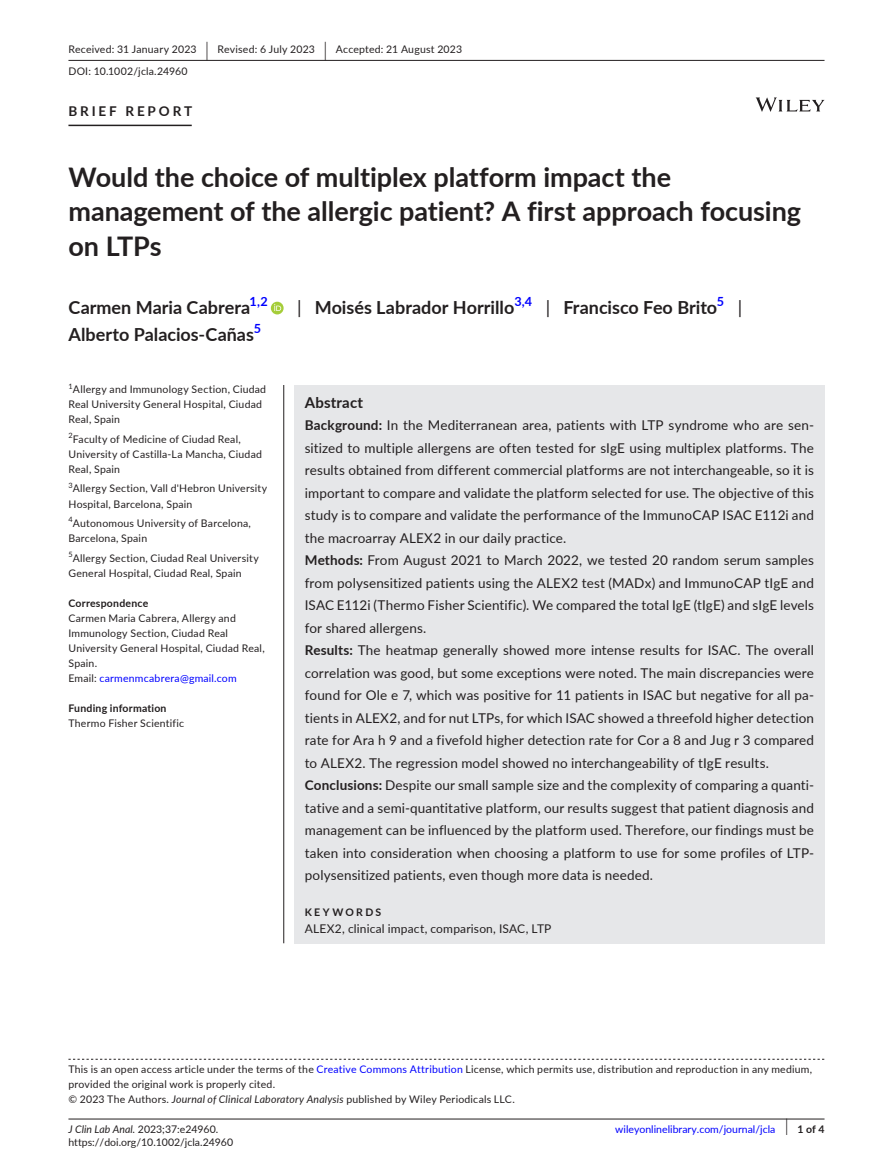
<style>
.page{position:relative;width:893px;height:1174px;background:#fff}
.page>*{position:absolute;margin:0;border:0;box-sizing:border-box;transform-origin:0 0}
.t1{font:700 27px/34.5px "Lato";color:#231f20}
.t2{font:700 18px "Lato";color:#231f20}
.t3{font:18px "Lato";color:#231f20}
.t4{font:700 15px "Lato";letter-spacing:.015em;color:#231f20}
.t5{font:13.5px/22.5px "Lato";letter-spacing:.01em;color:#231f20}
.t6{font:700 13.5px "Lato";letter-spacing:.21em;color:#231f20}
.t7{font:700 12.6px "Lato";color:#00f}
.t8{font:12px "Lato";letter-spacing:.015em;color:#231f20}
.t9{font:10.5px/15px "Lato";letter-spacing:.02em;color:#231f20}
.t10{font:10.5px "Lato";color:#231f20}
.t11{font:700 10.5px "Lato";letter-spacing:.02em;color:#231f20}
.t12{font:10.5px "Lato";color:#00f}
.t13{font:700 10.5px "Lato";letter-spacing:.22em;color:#231f20}
.t14{font:7.35px "Lato";color:#231f20}
.s1{font-size:19.65px}
.s2{font-weight:400}
.s3{color:#00f}
.s4{font-weight:700}
.s5{font-style:italic}
.s6{font-weight:400;font-size:17.4px}
</style>
<div class="page">
<hr style="left:68px;top:1118px;width:756px;height:1px;background:#231f20">
<svg style="left:756px;top:97px;width:68px;height:15px"></svg>
<hr style="left:68px;top:60px;width:756px;height:1px;background:#231f20">
<hr style="left:68px;top:125px;width:124px;height:1px;background:#231f20">
<div style="left:271px;top:302px;width:13px;height:12px;background:#a5cd39;border-radius:50%"></div>
<svg style="left:274px;top:304px;width:7px;height:7px"></svg>
<svg style="left:68px;top:1058px;width:756px;height:1px"></svg>
<div style="left:294px;top:385px;width:530px;height:558px;background:#e6e7e9"></div>
<hr style="left:283px;top:385px;width:1px;height:558px;background:#231f20">
<p class="t9" style="left:68px;top:38px;width:395px;line-height:21.8px">Received: 31 January 2023 <span class="s1">|</span> Revised: 6 July 2023 <span class="s1">|</span> Accepted: 21 August 2023<br>DOI: 10.1002/jcla.24960</p>
<p class="t6" style="left:68px;top:101px;width:125px">BRIEF REPORT</p>
<h1 class="t1" style="left:68px;top:159px;width:734px">Would the choice of multiplex platform impact the management of the allergic patient? A first approach focusing on LTPs</h1>
<h2 class="t2" style="left:68px;top:295px;width:183px">Carmen Maria Cabrera</h2>
<p class="t7" style="left:250px;top:292px;width:20px">1,2</p>
<h2 class="t2" style="left:297px;top:295px;width:219px"><span class="s2">|</span> Moisés Labrador Horrillo</h2>
<p class="t7" style="left:514px;top:292px;width:19px">3,4</p>
<h2 class="t2" style="left:546px;top:295px;width:173px"><span class="s2">|</span> Francisco Feo Brito</h2>
<p class="t7" style="left:717px;top:292px;width:9px">5</p>
<h2 class="t3" style="left:738px;top:295px;width:6px">|</h2>
<h2 class="t2" style="left:68px;top:322px;width:187px">Alberto Palacios-Cañas</h2>
<p class="t7" style="left:254px;top:319px;width:9px">5</p>
<p class="t14" style="left:68px;top:381px;width:6px">1</p>
<p class="t9" style="left:68px;top:382px;width:199px;text-indent:5px">Allergy and Immunology Section, Ciudad<br>Real University General Hospital, Ciudad<br>Real, Spain</p>
<p class="t9" style="left:68px;top:431px;width:195px"><sup>2</sup>Faculty of Medicine of Ciudad Real,<br>University of Castilla-La Mancha, Ciudad<br>Real, Spain</p>
<p class="t9" style="left:68px;top:481px;width:200px"><sup>3</sup>Allergy Section, Vall d'Hebron University<br>Hospital, Barcelona, Spain</p>
<p class="t9" style="left:68px;top:515px;width:184px"><sup>4</sup>Autonomous University of Barcelona,<br>Barcelona, Spain</p>
<p class="t9" style="left:68px;top:550px;width:192px"><sup>5</sup>Allergy Section, Ciudad Real University<br>General Hospital, Ciudad Real, Spain</p>
<p class="t11" style="left:68px;top:595px;width:81px">Correspondence</p>
<p class="t9" style="left:68px;top:610px;width:198px">Carmen Maria Cabrera, Allergy and<br>Immunology Section, Ciudad Real<br>University General Hospital, Ciudad Real,<br>Spain.<br>Email: <span class="s3">carmenmcabrera@gmail.com</span></p>
<p class="t11" style="left:68px;top:700px;width:100px">Funding information</p>
<p class="t9" style="left:68px;top:715px;width:117px">Thermo Fisher Scientific</p>
<p class="t4" style="left:305px;top:391px;width:60px">Abstract</p>
<p class="t5" style="left:305px;top:413px;width:511px"><span class="s4">Background:</span> In the Mediterranean area, patients with LTP syndrome who are sen&shy;sitized to multiple allergens are often tested for sIgE using multiplex platforms. The results obtained from different commercial platforms are not interchangeable, so it is important to compare and validate the platform selected for use. The objective of this study is to compare and validate the performance of the ImmunoCAP ISAC E112i and the macroarray ALEX2 in our daily practice.<br><span class="s4">Methods:</span> From August 2021 to March 2022, we tested 20 random serum samples from polysensitized patients using the ALEX2 test (MADx) and ImmunoCAP tIgE and ISAC E112i (Thermo Fisher Scientific). We compared the total IgE (tIgE) and sIgE levels for shared allergens.<br><span class="s4">Results:</span> The heatmap generally showed more intense results for ISAC. The overall correlation was good, but some exceptions were noted. The main discrepancies were found for Ole e 7, which was positive for 11 patients in ISAC but negative for all pa&shy;tients in ALEX2, and for nut LTPs, for which ISAC showed a threefold higher detection rate for Ara h 9 and a fivefold higher detection rate for Cor a 8 and Jug r 3 compared to ALEX2. The regression model showed no interchangeability of tIgE results.<br><span class="s4">Conclusions:</span> Despite our small sample size and the complexity of comparing a quanti&shy;tative and a semi-quantitative platform, our results suggest that patient diagnosis and management can be influenced by the platform used. Therefore, our findings must be taken into consideration when choosing a platform to use for some profiles of LTP&shy;polysensitized patients, even though more data is needed.</p>
<p class="t13" style="left:305px;top:904px;width:78px">KEYWORDS</p>
<p class="t8" style="left:305px;top:919px;width:248px">ALEX2, clinical impact, comparison, ISAC, LTP</p>
<p class="t9" style="left:68px;top:1061px;width:745px">This is an open access article under the terms of the <span class="s3">Creative Commons Attribution</span> License, which permits use, distribution and reproduction in any medium, provided the original work is properly cited.<br>© 2023 The Authors. <span class="s5">Journal of Clinical Laboratory Analysis</span> published by Wiley Periodicals LLC.</p>
<p class="t10" style="left:68px;top:1121px;width:151px"><span class="s5">J Clin Lab Anal.</span> 2023;37:e24960.</p>
<p class="t11" style="left:786px;top:1121px;width:40px"><span class="s6">|</span> 1 of 4</p>
<p class="t10" style="left:68px;top:1135px;width:166px">https://doi.org/10.1002/jcla.24960</p>
<p class="t12" style="left:615px;top:1121px;width:162px">wileyonlinelibrary.com/journal/jcla</p>
</div>
